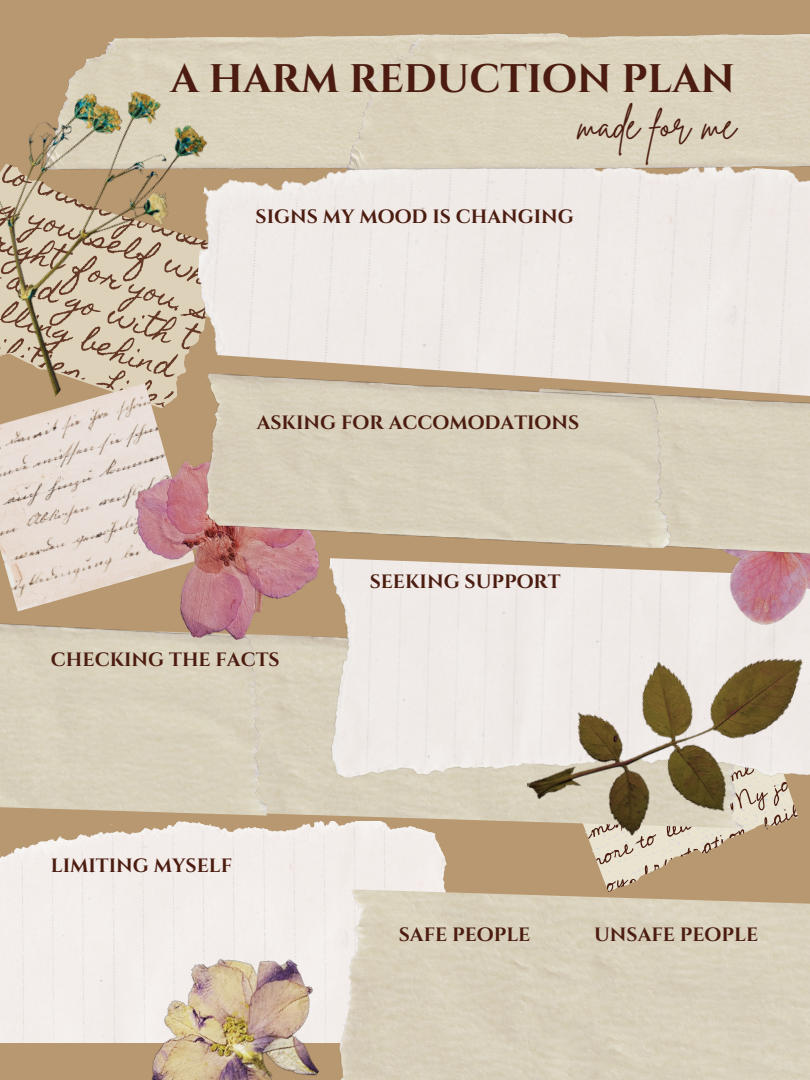
<style>
.page{position:relative;width:810px;height:1080px;background:#b89870}
.page>*{position:absolute;margin:0;border:0;box-sizing:border-box;transform-origin:0 0}
.t1{font:40.62px "Brittany Signature";color:#4b1c0f}
.t2{font:700 39.81px "Cinzel Decorative";color:#4b1c0f}
.t3{font:700 19.25px "Cinzel Decorative";color:#4b1c0f}
</style>
<div class="page">
<div style="left:232px;top:169px;width:578px;height:219px;background:#f0eae7"></div>
<img style="left:232px;top:36px;width:116px;height:133px">
<img style="left:348px;top:33px;width:462px;height:136px">
<svg style="left:600px;top:870px;width:55px;height:19px"></svg>
<img style="left:0;top:397px;width:176px;height:204px">
<img style="left:288px;top:636px;width:234px;height:186px">
<img style="left:0;top:601px;width:288px;height:215px">
<img style="left:322px;top:558px;width:488px;height:238px">
<img style="left:0;top:821px;width:465px;height:221px">
<img style="left:522px;top:590px;width:283px;height:280px">
<img style="left:135px;top:459px;width:184px;height:180px">
<img style="left:710px;top:563px;width:100px;height:62px">
<img style="left:534px;top:388px;width:276px;height:175px">
<img style="left:203px;top:373px;width:478px;height:176px">
<img style="left:334px;top:889px;width:476px;height:191px">
<img style="left:118px;top:916px;width:244px;height:164px">
<img style="left:0;top:37px;width:232px;height:360px">
<p class="t2" style="left:170px;top:53px;width:566px">A HARM REDUCTION PLAN</p>
<p class="t1" style="left:579px;top:98px;width:159px">made for me</p>
<p class="t3" style="left:256px;top:205px;width:320px">SIGNS MY MOOD IS CHANGING</p>
<p class="t3" style="left:257px;top:410px;width:324px">ASKING FOR ACCOMODATIONS</p>
<p class="t3" style="left:51px;top:647px;width:230px">CHECKING THE FACTS</p>
<p class="t3" style="left:51px;top:853px;width:183px">LIMITING MYSELF</p>
<p class="t3" style="left:370px;top:569px;width:193px">SEEKING SUPPORT</p>
<p class="t3" style="left:399px;top:922px;width:133px">SAFE PEOPLE</p>
<p class="t3" style="left:594px;top:922px;width:166px">UNSAFE PEOPLE</p>
</div>
